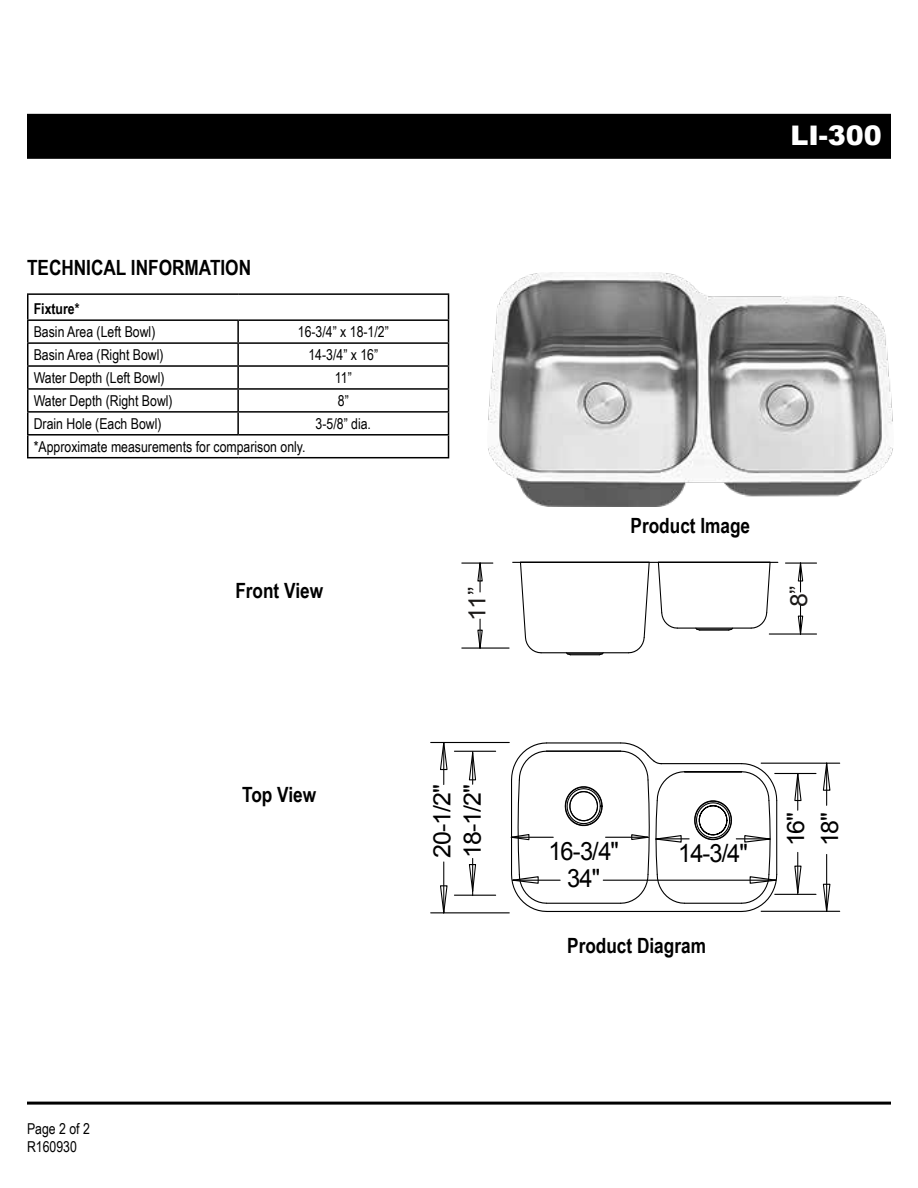
<style>
.page{position:relative;width:918px;height:1188px;background:#fff}
.page>*{position:absolute;margin:0;border:0;box-sizing:border-box;transform-origin:0 0}
.t1{font:900 27px "Arial";color:#fff}
.t2{font:25.2px "Arial";color:#000;scale:.94 1}
.t3{font:24px "Arial";letter-spacing:-.04em;color:#000;scale:1.04 1}
.t4{font:23.7px "Arial";color:#1c1a19;scale:1.05 1}
.t5{font:700 21px "Arial Narrow";color:#000}
.t6{font:15px/18px "Arial Narrow";color:#000}
.t7{font:700 15px "Arial Narrow";color:#000}
</style>
<div class="page">
<div style="left:27px;top:114px;width:864px;height:45px;background:#000"></div>
<hr style="left:27px;top:1102px;width:864px;height:3px;background:#000">
<img style="left:488px;top:272px;width:405px;height:234px">
<hr style="left:27px;top:293px;width:211px;height:2px;background:#000">
<hr style="left:238px;top:293px;width:211px;height:2px;background:#000">
<hr style="left:27px;top:319px;width:211px;height:2px;background:#000">
<hr style="left:238px;top:319px;width:211px;height:2px;background:#000">
<hr style="left:237px;top:321px;width:2px;height:21px;background:#000">
<hr style="left:27px;top:342px;width:211px;height:2px;background:#000">
<hr style="left:238px;top:342px;width:211px;height:2px;background:#000">
<hr style="left:237px;top:344px;width:2px;height:21px;background:#000">
<hr style="left:27px;top:365px;width:211px;height:2px;background:#000">
<hr style="left:238px;top:365px;width:211px;height:2px;background:#000">
<hr style="left:237px;top:367px;width:2px;height:21px;background:#000">
<hr style="left:27px;top:388px;width:211px;height:2px;background:#000">
<hr style="left:238px;top:388px;width:211px;height:2px;background:#000">
<hr style="left:237px;top:390px;width:2px;height:21px;background:#000">
<hr style="left:27px;top:411px;width:211px;height:2px;background:#000">
<hr style="left:238px;top:411px;width:211px;height:2px;background:#000">
<hr style="left:237px;top:413px;width:2px;height:21px;background:#000">
<hr style="left:27px;top:434px;width:211px;height:2px;background:#000">
<svg style="left:27px;top:295px;width:1px;height:162px"></svg>
<hr style="left:238px;top:434px;width:211px;height:2px;background:#000">
<svg style="left:448px;top:295px;width:1px;height:162px"></svg>
<hr style="left:27px;top:457px;width:211px;height:1px;background:#000">
<hr style="left:238px;top:457px;width:211px;height:1px;background:#000">
<svg style="left:565px;top:653px;width:40px;height:3px"></svg>
<svg style="left:694px;top:627px;width:40px;height:4px"></svg>
<svg style="left:627px;top:561px;width:23px;height:93px"></svg>
<svg style="left:750px;top:561px;width:21px;height:68px"></svg>
<svg style="left:657px;top:561px;width:21px;height:68px"></svg>
<svg style="left:694px;top:800px;width:38px;height:41px"></svg>
<svg style="left:564px;top:786px;width:39px;height:41px"></svg>
<svg style="left:519px;top:561px;width:23px;height:93px"></svg>
<hr style="left:541px;top:652px;width:88px;height:1px;background:#000">
<hr style="left:677px;top:628px;width:74px;height:1px;background:#000">
<hr style="left:685px;top:903px;width:57px;height:1px;background:#000">
<hr style="left:685px;top:771px;width:57px;height:1px;background:#000">
<hr style="left:547px;top:751px;width:74px;height:1px;background:#000">
<hr style="left:547px;top:742px;width:74px;height:2px;background:#000">
<hr style="left:547px;top:903px;width:74px;height:1px;background:#000">
<hr style="left:547px;top:911px;width:195px;height:1px;background:#000">
<hr style="left:661px;top:763px;width:81px;height:1px;background:#000">
<hr style="left:513px;top:562px;width:265px;height:1px;background:#000">
<hr style="left:603px;top:880px;width:173px;height:1px;background:#000">
<hr style="left:513px;top:880px;width:47px;height:1px;background:#000">
<hr style="left:736px;top:838px;width:32px;height:1px;background:#000">
<hr style="left:657px;top:838px;width:32px;height:1px;background:#000">
<hr style="left:761px;top:911px;width:79px;height:1px;background:#000">
<hr style="left:761px;top:763px;width:79px;height:1px;background:#000">
<hr style="left:826px;top:854px;width:1px;height:57px;background:#000">
<hr style="left:826px;top:763px;width:1px;height:42px;background:#000">
<hr style="left:775px;top:773px;width:41px;height:1px;background:#000">
<hr style="left:775px;top:894px;width:41px;height:1px;background:#000">
<hr style="left:797px;top:773px;width:1px;height:37px;background:#000">
<hr style="left:797px;top:852px;width:1px;height:42px;background:#000">
<svg style="left:740px;top:762px;width:38px;height:150px"></svg>
<svg style="left:822px;top:883px;width:9px;height:29px"></svg>
<svg style="left:822px;top:762px;width:9px;height:29px"></svg>
<svg style="left:794px;top:772px;width:8px;height:30px"></svg>
<svg style="left:794px;top:865px;width:8px;height:29px"></svg>
<hr style="left:786px;top:563px;width:31px;height:1px;background:#000">
<hr style="left:769px;top:633px;width:48px;height:2px;background:#000">
<svg style="left:797px;top:562px;width:7px;height:30px"></svg>
<svg style="left:797px;top:605px;width:7px;height:30px"></svg>
<hr style="left:431px;top:912px;width:78px;height:1px;background:#000">
<hr style="left:431px;top:742px;width:78px;height:1px;background:#000">
<hr style="left:443px;top:862px;width:1px;height:51px;background:#000">
<hr style="left:443px;top:742px;width:1px;height:43px;background:#000">
<hr style="left:454px;top:751px;width:42px;height:1px;background:#000">
<hr style="left:454px;top:895px;width:42px;height:1px;background:#000">
<hr style="left:472px;top:752px;width:1px;height:32px;background:#000">
<hr style="left:472px;top:858px;width:1px;height:38px;background:#000">
<svg style="left:439px;top:885px;width:9px;height:29px"></svg>
<svg style="left:439px;top:741px;width:9px;height:30px"></svg>
<svg style="left:468px;top:752px;width:8px;height:29px"></svg>
<svg style="left:468px;top:863px;width:9px;height:29px"></svg>
<hr style="left:462px;top:563px;width:31px;height:1px;background:#000">
<hr style="left:462px;top:648px;width:47px;height:1px;background:#000">
<svg style="left:477px;top:562px;width:6px;height:30px"></svg>
<svg style="left:477px;top:619px;width:6px;height:30px"></svg>
<hr style="left:606px;top:837px;width:41px;height:1px;background:#000">
<hr style="left:512px;top:837px;width:41px;height:1px;background:#000">
<svg style="left:620px;top:742px;width:66px;height:162px"></svg>
<svg style="left:510px;top:742px;width:38px;height:170px"></svg>
<h3 class="t5" style="left:27px;top:252px;width:226px">TECHNICAL INFORMATION</h3>
<p class="t7" style="left:34px;top:298px;width:47px">Fixture*</p>
<p class="t6" style="left:34px;top:322px;width:123px">Basin Area (Left Bowl)</p>
<p class="t6" style="left:298px;top:322px;width:92px">16-3/4” x 18-1/2”</p>
<p class="t6" style="left:34px;top:345px;width:131px">Basin Area (Right Bowl)</p>
<p class="t6" style="left:308px;top:345px;width:71px">14-3/4” x 16”</p>
<p class="t6" style="left:34px;top:368px;width:132px">Water Depth (Left Bowl)</p>
<p class="t6" style="left:335px;top:368px;width:18px">11”</p>
<p class="t6" style="left:34px;top:391px;width:140px">Water Depth (Right Bowl)</p>
<p class="t6" style="left:338px;top:391px;width:12px">8”</p>
<p class="t6" style="left:34px;top:414px;width:129px">Drain Hole (Each Bowl)</p>
<p class="t6" style="left:316px;top:414px;width:57px">3-5/8” dia.</p>
<p class="t6" style="left:34px;top:437px;width:273px">*Approximate measurements for comparison only.</p>
<h3 class="t5" style="left:235px;top:575px;width:89px">Front View</h3>
<h3 class="t4" style="left:462px;top:621px;width:34px;rotate:-90deg">11”</h3>
<h1 class="t1" style="left:790px;top:116px;width:93px">LI-300</h1>
<h3 class="t5" style="left:631px;top:510px;width:121px">Product Image</h3>
<h3 class="t4" style="left:783px;top:607px;width:23px;rotate:-90deg">8”</h3>
<p class="t6" style="left:27px;top:1119px;width:64px">Page 2 of 2<br>R160930</p>
<h3 class="t5" style="left:242px;top:779px;width:76px">Top View</h3>
<h3 class="t3" style="left:426px;top:858px;width:72px;rotate:-90deg">20-1/2"</h3>
<h3 class="t3" style="left:457px;top:858px;width:72px;rotate:-90deg">18-1/2"</h3>
<h2 class="t2" style="left:548px;top:835px;width:77px">16-3/4"</h2>
<h2 class="t2" style="left:567px;top:862px;width:36px">34"</h2>
<h2 class="t2" style="left:678px;top:837px;width:76px">14-3/4"</h2>
<h3 class="t5" style="left:567px;top:930px;width:140px">Product Diagram</h3>
<h3 class="t3" style="left:780px;top:846px;width:35px;rotate:-90deg">16"</h3>
<h3 class="t3" style="left:814px;top:846px;width:35px;rotate:-90deg">18"</h3>
</div>
